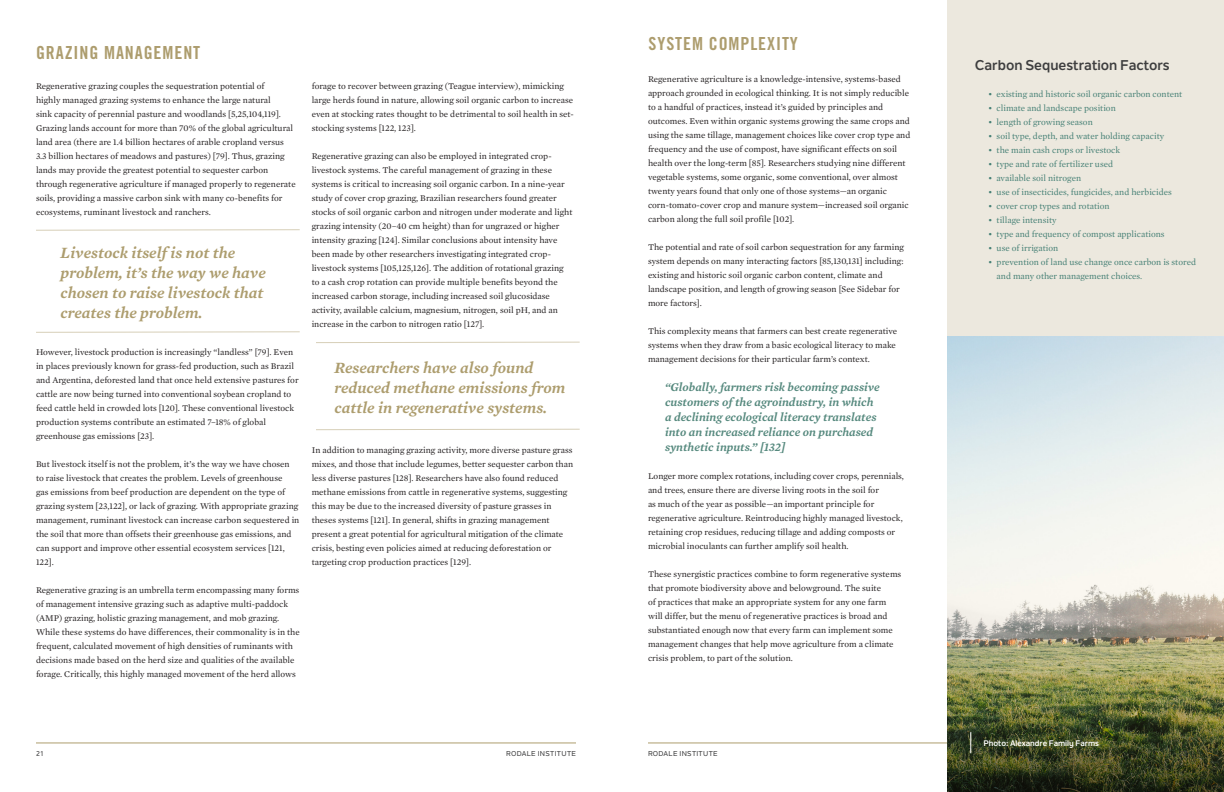
<style>
.page{position:relative;width:1224px;height:792px;background:#fff}
.page>*{position:absolute;margin:0;border:0;box-sizing:border-box;transform-origin:0 0}
.t1{font:18px "Trade Gothic Bold Cond Twenty";letter-spacing:.05em;color:#ad9d6e}
.t2{font:italic 600 16px/20px "Mercury Text G2";color:#ad9d6e}
.t3{font:700 14px "Nolan Next";color:#3e3e3f}
.t4{font:italic 600 12px/15px "Mercury Text G2";color:#56897e}
.t5{font:9px/14px "Mercury Text G1";color:#231f20}
.t6{font:9px/14px "Mercury Text G1";color:#447f74}
.t7{font:700 8px "Nolan Next";color:#fff}
.t8{font:500 7px "Nolan Next";letter-spacing:.04em;color:#3e3e3f}
</style>
<div class="page">
<hr style="left:36px;top:743px;width:540px;height:1px;background:#ad9d6e">
<hr style="left:648px;top:743px;width:540px;height:1px;background:#ad9d6e">
<div style="left:948px;top:0;width:276px;height:336px;background:#ece8de"></div>
<svg style="left:36px;top:229px;width:264px;height:2px"></svg>
<svg style="left:316px;top:342px;width:264px;height:1px"></svg>
<svg style="left:36px;top:331px;width:264px;height:2px"></svg>
<svg style="left:316px;top:429px;width:264px;height:1px"></svg>
<img style="left:948px;top:540px;width:276px;height:252px">
<svg style="left:970px;top:732px;width:1px;height:21px"></svg>
<h1 class="t1" style="left:36px;top:42px;width:166px">GRAZING MANAGEMENT</h1>
<p class="t5" style="left:36px;top:79px;width:261px">Regenerative grazing couples the sequestration potential of<br>highly managed grazing systems to enhance the large natural<br>sink capacity of perennial pasture and woodlands [5,25,104,119].<br>Grazing lands account for more than 70% of the global agricultural land area (there are 1.4 billion hectares of arable cropland versus 3.3 billion hectares of meadows and pastures) [79]. Thus, grazing lands may provide the greatest potential to sequester carbon through regenerative agriculture if managed properly to regenerate soils, providing a massive carbon sink with many co-benefits for ecosystems, ruminant livestock and ranchers.</p>
<h2 class="t2" style="left:61px;top:243px;width:207px">Livestock itself is not the problem, it’s the way we have chosen to raise livestock that creates the problem.</h2>
<p class="t5" style="left:36px;top:345px;width:264px">However, livestock production is increasingly “landless” [79]. Even in places previously known for grass-fed production, such as Brazil and Argentina, deforested land that once held extensive pastures for cattle are now being turned into conventional soybean cropland to feed cattle held in crowded lots [120]. These conventional livestock production systems contribute an estimated 7–18% of global greenhouse gas emissions [23].</p>
<p class="t5" style="left:36px;top:457px;width:265px">But livestock itself is not the problem, it’s the way we have chosen to raise livestock that creates the problem. Levels of greenhouse<br>gas emissions from beef production are dependent on the type of grazing system [23,122], or lack of grazing. With appropriate grazing management, ruminant livestock can increase carbon sequestered in the soil that more than offsets their greenhouse gas emissions, and can support and improve other essential ecosystem services [121, 122].</p>
<p class="t5" style="left:36px;top:583px;width:265px">Regenerative grazing is an umbrella term encompassing many forms of management intensive grazing such as adaptive multi-paddock (AMP) grazing, holistic grazing management, and mob grazing.<br>While these systems do have differences, their commonality is in the frequent, calculated movement of high densities of ruminants with decisions made based on the herd size and qualities of the available forage. Critically, this highly managed movement of the herd allows</p>
<p class="t5" style="left:312px;top:79px;width:264px">forage to recover between grazing (Teague interview), mimicking large herds found in nature, allowing soil organic carbon to increase even at stocking rates thought to be detrimental to soil health in set&shy;stocking systems [122, 123].</p>
<p class="t5" style="left:312px;top:149px;width:262px">Regenerative grazing can also be employed in integrated crop&shy;livestock systems. The careful management of grazing in these systems is critical to increasing soil organic carbon. In a nine-year study of cover crop grazing, Brazilian researchers found greater stocks of soil organic carbon and nitrogen under moderate and light grazing intensity (20–40 cm height) than for ungrazed or higher intensity grazing [124]. Similar conclusions about intensity have been made by other researchers investigating integrated crop&shy;livestock systems [105,125,126]. The addition of rotational grazing to a cash crop rotation can provide multiple benefits beyond the increased carbon storage, including increased soil glucosidase activity, available calcium, magnesium, nitrogen, soil pH, and an increase in the carbon to nitrogen ratio [127].</p>
<h2 class="t2" style="left:334px;top:357px;width:232px">Researchers have also found reduced methane emissions from cattle in regenerative systems.</h2>
<p class="t5" style="left:312px;top:443px;width:263px">In addition to managing grazing activity, more diverse pasture grass mixes, and those that include legumes, better sequester carbon than less diverse pastures [128]. Researchers have also found reduced methane emissions from cattle in regenerative systems, suggesting this may be due to the increased diversity of pasture grasses in theses systems [121]. In general, shifts in grazing management present a great potential for agricultural mitigation of the climate crisis, besting even policies aimed at reducing deforestation or targeting crop production practices [129].</p>
<h1 class="t1" style="left:649px;top:33px;width:151px">SYSTEM COMPLEXITY</h1>
<p class="t5" style="left:648px;top:72px;width:264px">Regenerative agriculture is a knowledge-intensive, systems-based approach grounded in ecological thinking. It is not simply reducible to a handful of practices, instead it’s guided by principles and outcomes. Even within organic systems growing the same crops and using the same tillage, management choices like cover crop type and frequency and the use of compost, have significant effects on soil health over the long-term [85]. Researchers studying nine different vegetable systems, some organic, some conventional, over almost twenty years found that only one of those systems—an organic corn-tomato-cover crop and manure system—increased soil organic carbon along the full soil profile [102].</p>
<p class="t5" style="left:648px;top:240px;width:258px">The potential and rate of soil carbon sequestration for any farming system depends on many interacting factors [85,130,131] including: existing and historic soil organic carbon content, climate and landscape position, and length of growing season [See Sidebar for more factors].</p>
<p class="t5" style="left:648px;top:324px;width:251px">This complexity means that farmers can best create regenerative systems when they draw from a basic ecological literacy to make management decisions for their particular farm’s context.</p>
<h3 class="t4" style="left:665px;top:379px;width:216px">“Globally, farmers risk becoming passive customers of the agroindustry, in which a declining ecological literacy translates into an increased reliance on purchased synthetic inputs.” [132]</h3>
<p class="t5" style="left:648px;top:469px;width:258px">Longer more complex rotations, including cover crops, perennials, and trees, ensure there are diverse living roots in the soil for<br>as much of the year as possible—an important principle for regenerative agriculture. Reintroducing highly managed livestock, retaining crop residues, reducing tillage and adding composts or microbial inoculants can further amplify soil health.</p>
<p class="t5" style="left:648px;top:567px;width:255px">These synergistic practices combine to form regenerative systems that promote biodiversity above and belowground. The suite<br>of practices that make an appropriate system for any one farm will differ, but the menu of regenerative practices is broad and substantiated enough now that every farm can implement some management changes that help move agriculture from a climate crisis problem, to part of the solution.</p>
<h3 class="t3" style="left:975px;top:56px;width:196px">Carbon Sequestration Factors</h3>
<p class="t6" style="left:988px;top:87px;width:195px">• existing and historic soil organic carbon content</p>
<p class="t6" style="left:988px;top:101px;width:129px">• climate and landscape position</p>
<p class="t6" style="left:988px;top:115px;width:106px">• length of growing season</p>
<p class="t6" style="left:988px;top:129px;width:177px">• soil type, depth, and water holding capacity</p>
<p class="t6" style="left:988px;top:143px;width:133px">• the main cash crops or livestock</p>
<p class="t6" style="left:988px;top:157px;width:126px">• type and rate of fertilizer used</p>
<p class="t6" style="left:988px;top:171px;width:94px">• available soil nitrogen</p>
<p class="t6" style="left:988px;top:185px;width:185px">• use of insecticides, fungicides, and herbicides</p>
<p class="t6" style="left:988px;top:199px;width:123px">• cover crop types and rotation</p>
<p class="t6" style="left:988px;top:213px;width:70px">• tillage intensity</p>
<p class="t6" style="left:988px;top:227px;width:178px">• type and frequency of compost applications</p>
<p class="t6" style="left:988px;top:241px;width:71px">• use of irrigation</p>
<p class="t6" style="left:997px;top:255px;width:201px;text-indent:-8px">• prevention of land use change once carbon is stored and many other management choices.</p>
<p class="t7" style="left:984px;top:739px;width:117px">Photo: Alexandre Family Farms</p>
<p class="t8" style="left:36px;top:750px;width:9px">21</p>
<p class="t8" style="left:506px;top:750px;width:71px">RODALE INSTITUTE</p>
<p class="t8" style="left:648px;top:750px;width:71px">RODALE INSTITUTE</p>
<p class="t8" style="left:1180px;top:750px;width:10px">22</p>
</div>
